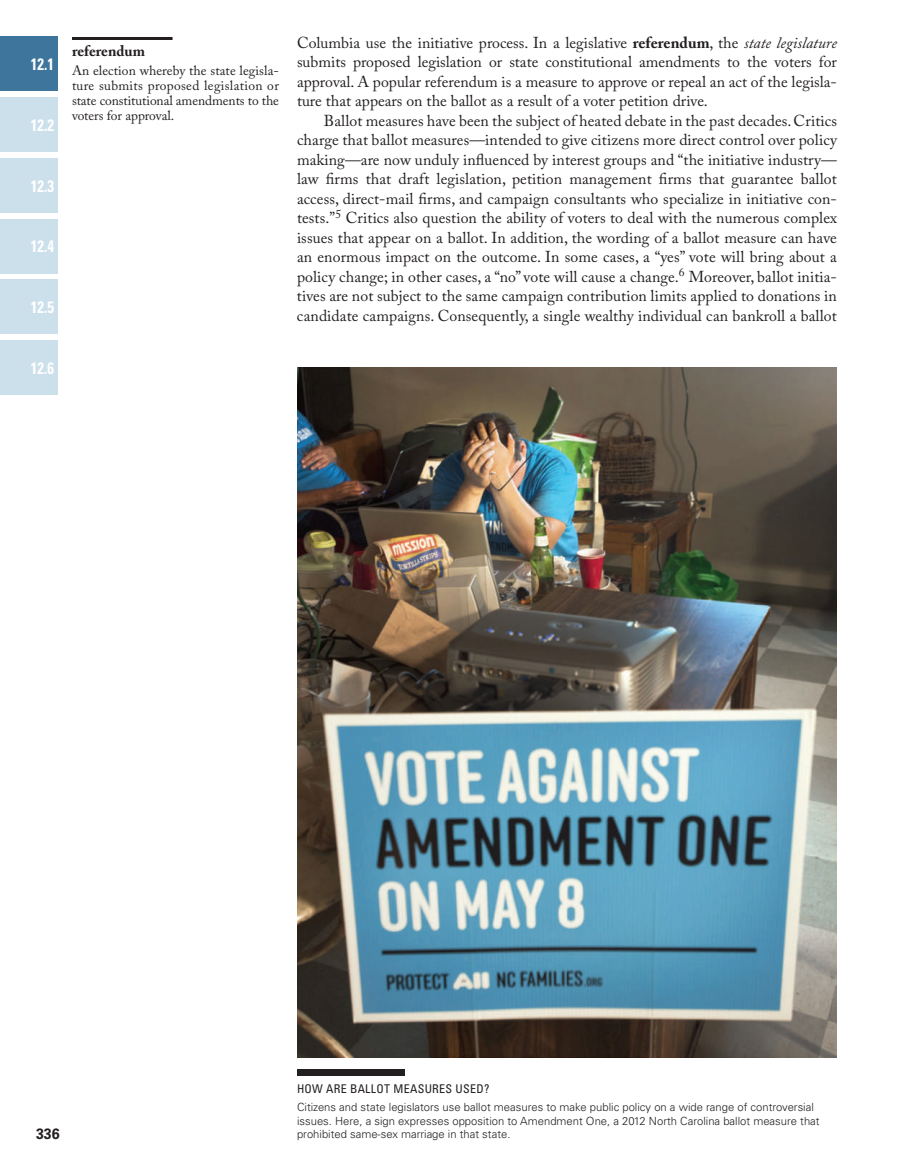
<style>
.page{position:relative;width:918px;height:1175px;background:#fff}
.page>*{position:absolute;margin:0;border:0;box-sizing:border-box;transform-origin:0 0}
.t1{font:700 condensed 16.5px "Univers LT Std";color:#fff;scale:.9 1}
.t2{font:15.75px/19.5px "Adobe Caslon Pro";color:#231f20;text-align:justify}
.t3{font:700 15px "Adobe Caslon Pro";color:#231f20}
.t4{font:700 15px "Univers LT Std";color:#231f20;scale:.95 1}
.t5{font:13.5px/15px "Adobe Caslon Pro";letter-spacing:-.005em;color:#231f20;text-align:justify}
.t6{font:condensed 12px "Univers LT Std";letter-spacing:.025em;color:#231f20}
.t7{font:300 11.25px/13.5px "Univers LT Std";color:#231f20}
.s1{font-weight:700}
.s2{font-style:italic}
</style>
<div class="page">
<div style="left:0;top:218px;width:58px;height:55px;background:#cce0eb"></div>
<div style="left:0;top:97px;width:58px;height:55px;background:#cce0eb"></div>
<div style="left:0;top:279px;width:58px;height:55px;background:#cce0eb"></div>
<div style="left:0;top:158px;width:58px;height:55px;background:#cce0eb"></div>
<div style="left:0;top:340px;width:58px;height:55px;background:#cce0eb"></div>
<div style="left:0;top:36px;width:58px;height:55px;background:#3e759c"></div>
<hr style="left:72px;top:37px;width:101px;height:3px;background:#231f20">
<img style="left:297px;top:367px;width:540px;height:690px">
<div style="left:297px;top:1069px;width:108px;height:6px;background:#231f20"></div>
<p class="t1" style="left:31px;top:54px;width:27px">12.1</p>
<p class="t1" style="left:31px;top:115px;width:27px">12.2</p>
<p class="t3" style="left:72px;top:43px;width:75px">referendum</p>
<p class="t5" style="left:72px;top:62px;width:209px">An election whereby the state legisla&shy;ture submits proposed legislation or state constitutional amendments to the voters for approval.</p>
<p class="t1" style="left:31px;top:175px;width:27px">12.3</p>
<p class="t1" style="left:31px;top:236px;width:27px">12.4</p>
<p class="t1" style="left:31px;top:297px;width:27px">12.5</p>
<p class="t1" style="left:31px;top:357px;width:27px">12.6</p>
<p class="t2" style="left:297px;top:32px;width:542px">Columbia use the initiative process. In a legislative <span class="s1">referendum</span>, the <span class="s2">state legislature </span>submits proposed legislation or state constitutional amendments to the voters for approval. A popular referendum is a measure to approve or repeal an act of the legisla&shy;ture that appears on the ballot as a result of a voter petition drive.</p>
<p class="t2" style="left:297px;top:110px;width:542px;text-indent:27px">Ballot measures have been the subject of heated debate in the past decades. Critics charge that ballot measures—intended to give citizens more direct control over policy making—are now unduly influenced by interest groups and “the initiative industry— law firms that draft legislation, petition management firms that guarantee ballot access, direct-mail firms, and campaign consultants who specialize in initiative con&shy;tests.”<sup>5</sup> Critics also question the ability of voters to deal with the numerous complex issues that appear on a ballot. In addition, the wording of a ballot measure can have an enormous impact on the outcome. In some cases, a “yes” vote will bring about a policy change; in other cases, a “no” vote will cause a change.<sup>6</sup> Moreover, ballot initia&shy;tives are not subject to the same campaign contribution limits applied to donations in candidate campaigns. Consequently, a single wealthy individual can bankroll a ballot</p>
<p class="t4" style="left:36px;top:1124px;width:27px">336</p>
<p class="t6" style="left:297px;top:1081px;width:194px">HOW ARE BALLOT MEASURES USED?</p>
<p class="t7" style="left:297px;top:1100px;width:524px">Citizens and state legislators use ballot measures to make public policy on a wide range of controversial issues. Here, a sign expresses opposition to Amendment One, a 2012 North Carolina ballot measure that prohibited same-sex marriage in that state.</p>
</div>
